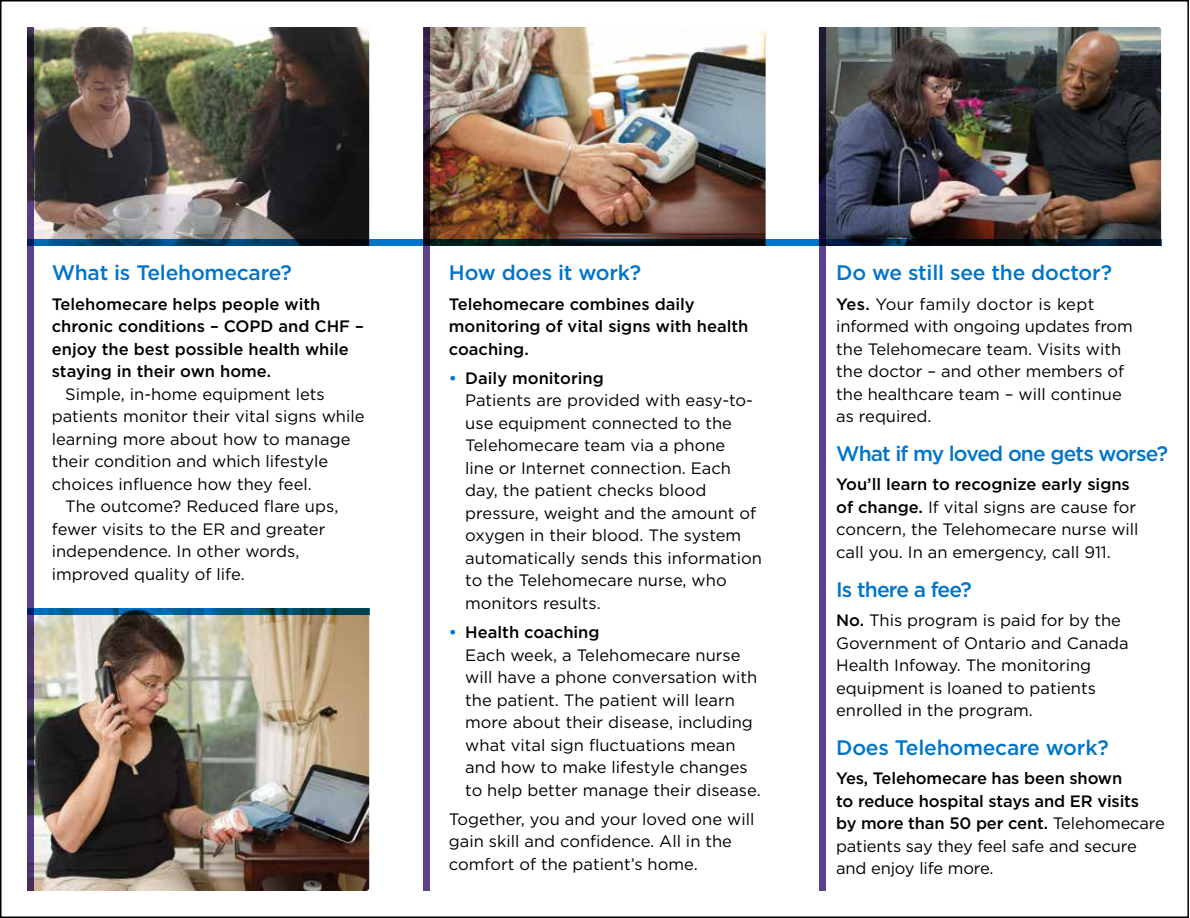
<style>
.page{position:relative;width:1190px;height:918px;background:#fff}
.page>*{position:absolute;margin:0;border:0;box-sizing:border-box;transform-origin:0 0}
.subhead{font:500 21px "Gotham";letter-spacing:-.01em;color:#0075c9}
.subhead-2{font:500 21px "Gotham";letter-spacing:-.045em;color:#0075c9}
.subhead-3{font:500 21px "Gotham";letter-spacing:-.04em;color:#0075c9}
.body{font:16.5px/22.5px "Gotham";color:#000}
.body-2{font:500 16.5px/22.5px "Gotham";color:#000}
.s1{font-weight:500;color:#0075c9}
.s2{font-weight:500}
.s3{font-weight:400}
</style>
<div class="page">
<img style="left:34px;top:27px;width:335px;height:212px">
<img style="left:34px;top:615px;width:335px;height:276px">
<svg style="left:34px;top:608px;width:335px;height:7px;background:#005583"></svg>
<img style="left:430px;top:27px;width:335px;height:212px">
<img style="left:825px;top:27px;width:335px;height:212px">
<svg style="left:34px;top:239px;width:1126px;height:7px;background:#002840"></svg>
<svg style="left:423px;top:27px;width:7px;height:864px;background:#4e3676"></svg>
<svg style="left:818px;top:27px;width:7px;height:864px;background:#615087"></svg>
<svg style="left:27px;top:27px;width:7px;height:864px;background:#453268"></svg>
<p class="subhead" style="left:52px;top:259px;width:241px">What is Telehomecare?</p>
<p class="body-2" style="left:52px;top:292px;width:313px">Telehomecare helps people with chronic conditions – COPD and CHF – enjoy the best possible health while staying in their own home.</p>
<p class="body" style="left:52px;top:382px;width:314px;text-indent:14px">Simple, in-home equipment lets patients monitor their vital signs while learning more about how to manage their condition and which lifestyle choices influence how they feel.</p>
<p class="body" style="left:52px;top:495px;width:288px;text-indent:14px">The outcome? Reduced flare ups, fewer visits to the ER and greater independence. In other words, improved quality of life.</p>
<p class="subhead" style="left:449px;top:259px;width:194px">How does it work?</p>
<p class="body-2" style="left:449px;top:292px;width:301px">Telehomecare combines daily monitoring of vital signs with health coaching.</p>
<p class="body" style="left:465px;top:366px;width:298px;text-indent:-16px"><span class="s1">•</span> <span class="s2">Daily monitoring<br></span>Patients are provided with easy-to&shy;use equipment connected to the<br>Telehomecare team via a phone<br>line or Internet connection. Each day, the patient checks blood pressure, weight and the amount of oxygen in their blood. The system automatically sends this information to the Telehomecare nurse, who monitors results.</p>
<p class="body" style="left:465px;top:621px;width:297px;text-indent:-16px"><span class="s1">•</span> <span class="s2">Health coaching<br></span>Each week, a Telehomecare nurse will have a phone conversation with the patient. The patient will learn more about their disease, including what vital sign fluctuations mean and how to make lifestyle changes to help better manage their disease.</p>
<p class="body" style="left:449px;top:807px;width:307px">Together, you and your loved one will gain skill and confidence. All in the comfort of the patient’s home.</p>
<p class="subhead" style="left:836px;top:259px;width:277px">Do we still see the doctor?</p>
<p class="body" style="left:836px;top:292px;width:298px"><span class="s2">Yes.</span> Your family doctor is kept informed with ongoing updates from the Telehomecare team. Visits with the doctor – and other members of the healthcare team – will continue as required.</p>
<p class="subhead-2" style="left:836px;top:440px;width:333px">What if my loved one gets worse?</p>
<p class="body" style="left:836px;top:473px;width:304px"><span class="s2">You’ll learn to recognize early signs of change.</span> If vital signs are cause for concern, the Telehomecare nurse will call you. In an emergency, call 911.</p>
<p class="subhead-3" style="left:836px;top:576px;width:137px">Is there a fee?</p>
<p class="body" style="left:836px;top:609px;width:294px"><span class="s2">No.</span> This program is paid for by the<br>Government of Ontario and Canada<br>Health Infoway. The monitoring equipment is loaned to patients enrolled in the program.</p>
<p class="subhead" style="left:836px;top:734px;width:274px">Does Telehomecare work?</p>
<p class="body-2" style="left:836px;top:767px;width:330px">Yes, Telehomecare has been shown<br>to reduce hospital stays and ER visits<br>by more than 50 per cent. <span class="s3">Telehomecare patients say they feel safe and secure and enjoy life more.</span></p>
</div>
